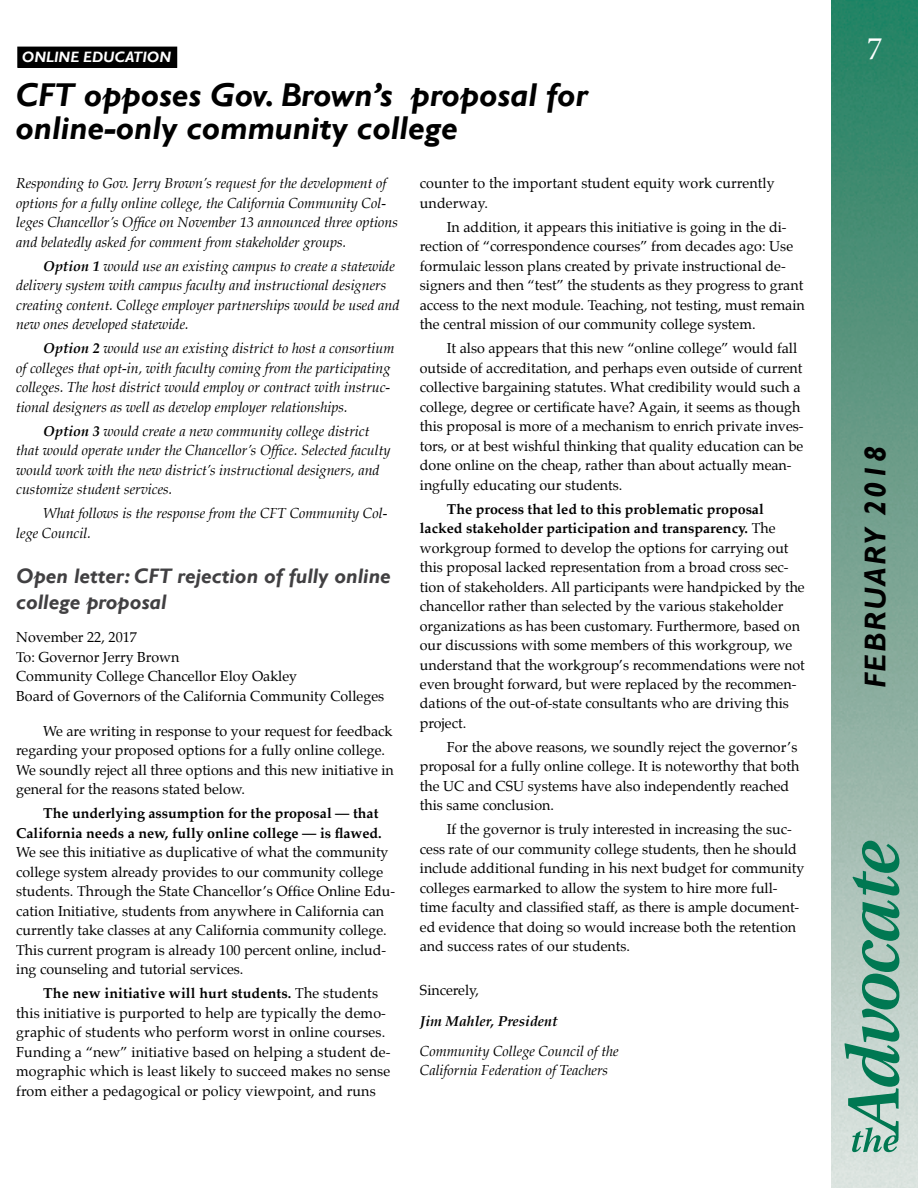
<style>
.page{position:relative;width:918px;height:1188px;background:#fff}
.page>*{position:absolute;margin:0;border:0;box-sizing:border-box;transform-origin:0 0}
.t1{font:italic 700 33px/33.8px "Gill Sans";color:#000}
.t2{font:33px "Minion Pro";color:#fff}
.t3{font:italic 700 30px "Gill Sans";letter-spacing:.07em;color:#000}
.t4{font:italic 700 21px/25.2px "Gill Sans";color:#414042}
.t5{font:italic 700 15px "Gill Sans";color:#fff}
.t6{font:14.25px/19.5px "Palatino";color:#000}
.t7{font:italic 14.25px/19.5px "Palatino";color:#000}
.t8{font:700 14.25px/19.5px "Palatino";color:#000;text-align:right}
.t9{font:italic 700 14.25px "Palatino";color:#000}
.s1{font-weight:700}
</style>
<div class="page">
<img style="left:832px;top:0;width:86px;height:1188px">
<svg style="left:844px;top:841px;width:55px;height:311px;background:#80b2a1"></svg>
<div style="left:18px;top:47px;width:159px;height:20px;background:#000"></div>
<div style="left:17px;top:47px;width:160px;height:21px;border:1px solid #000"></div>
<p class="t5" style="left:22px;top:49px;width:151px">ONLINE EDUCATION</p>
<h1 class="t1" style="left:15px;top:79px;width:574px">CFT opposes Gov. Brown’s proposal for online-only community college</h1>
<p class="t7" style="left:16px;top:174px;width:383px">Responding to Gov. Jerry Brown’s request for the development of options for a fully online college, the California Community Col&shy;leges Chancellor’s Office on November 13 announced three options and belatedly asked for comment from stakeholder groups.</p>
<p class="t7" style="left:16px;top:256px;width:385px;text-indent:27px"><span class="s1">Option 1</span> would use an existing campus to create a statewide delivery system with campus faculty and instructional designers creating content. College employer partnerships would be used and new ones developed statewide.</p>
<p class="t7" style="left:16px;top:339px;width:380px;text-indent:27px"><span class="s1">Option 2</span> would use an existing district to host a consortium of colleges that opt-in, with faculty coming from the participating colleges. The host district would employ or contract with instruc&shy;tional designers as well as develop employer relationships.</p>
<p class="t7" style="left:16px;top:421px;width:376px;text-indent:27px"><span class="s1">Option 3</span> would create a new community college district that would operate under the Chancellor’s Office. Selected faculty would work with the new district’s instructional designers, and customize student services.</p>
<p class="t7" style="left:16px;top:504px;width:373px;text-indent:27px">What follows is the response from the CFT Community Col&shy;lege Council.</p>
<h3 class="t4" style="left:16px;top:564px;width:376px">Open letter: CFT rejection of fully online college proposal</h3>
<p class="t6" style="left:16px;top:628px;width:370px">November 22, 2017<br>To: Governor Jerry Brown<br>Community College Chancellor Eloy Oakley<br>Board of Governors of the California Community Colleges</p>
<p class="t6" style="left:16px;top:721px;width:379px;text-indent:27px">We are writing in response to your request for feedback regarding your proposed options for a fully online college.<br>We soundly reject all three options and this new initiative in general for the reasons stated below.</p>
<p class="t8" style="left:16px;top:803px;width:367px">The underlying assumption for the proposal — that<br>California needs a new, fully online college — is flawed.</p>
<p class="t6" style="left:16px;top:843px;width:380px">We see this initiative as duplicative of what the community college system already provides to our community college students. Through the State Chancellor’s Office Online Edu&shy;cation Initiative, students from anywhere in California can currently take classes at any California community college.<br>This current program is already 100 percent online, includ&shy;ing counseling and tutorial services.</p>
<p class="t6" style="left:16px;top:984px;width:376px;text-indent:27px"><span class="s1">The new initiative will hurt students.</span> The students this initiative is purported to help are typically the demo&shy;graphic of students who perform worst in online courses.<br>Funding a “new” initiative based on helping a student de&shy;mographic which is least likely to succeed makes no sense from either a pedagogical or policy viewpoint, and runs</p>
<p class="t6" style="left:420px;top:173px;width:357px">counter to the important student equity work currently underway.</p>
<p class="t6" style="left:420px;top:217px;width:387px;text-indent:27px">In addition, it appears this initiative is going in the di&shy;rection of “correspondence courses” from decades ago: Use formulaic lesson plans created by private instructional de&shy;signers and then “test” the students as they progress to grant access to the next module. Teaching, not testing, must remain the central mission of our community college system.</p>
<p class="t6" style="left:420px;top:338px;width:385px;text-indent:27px">It also appears that this new “online college” would fall outside of accreditation, and perhaps even outside of current collective bargaining statutes. What credibility would such a college, degree or certificate have? Again, it seems as though this proposal is more of a mechanism to enrich private inves&shy;tors, or at best wishful thinking that quality education can be done online on the cheap, rather than about actually mean&shy;ingfully educating our students.</p>
<p class="t6" style="left:420px;top:499px;width:387px;text-indent:27px"><span class="s1">The process that led to this problematic proposal lacked stakeholder participation and transparency.</span> The workgroup formed to develop the options for carrying out this proposal lacked representation from a broad cross sec&shy;tion of stakeholders. All participants were handpicked by the chancellor rather than selected by the various stakeholder organizations as has been customary. Furthermore, based on our discussions with some members of this workgroup, we understand that the workgroup’s recommendations were not even brought forward, but were replaced by the recommen&shy;dations of the out-of-state consultants who are driving this project.</p>
<p class="t6" style="left:420px;top:737px;width:381px;text-indent:27px">For the above reasons, we soundly reject the governor’s proposal for a fully online college. It is noteworthy that both the UC and CSU systems have also independently reached this same conclusion.</p>
<p class="t6" style="left:420px;top:820px;width:386px;text-indent:27px">If the governor is truly interested in increasing the suc&shy;cess rate of our community college students, then he should include additional funding in his next budget for community colleges earmarked to allow the system to hire more full&shy;time faculty and classified staff, as there is ample document&shy;ed evidence that doing so would increase both the retention and success rates of our students.</p>
<p class="t6" style="left:420px;top:980px;width:61px">Sincerely,</p>
<p class="t9" style="left:420px;top:1009px;width:139px">Jim Mahler, President</p>
<p class="t7" style="left:420px;top:1041px;width:201px">Community College Council of the<br>California Federation of Teachers</p>
<h1 class="t2" style="left:867px;top:26px;width:17px">7</h1>
<h2 class="t3" style="left:858px;top:688px;width:244px;rotate:-90deg">FEBRUARY 2018</h2>
</div>
